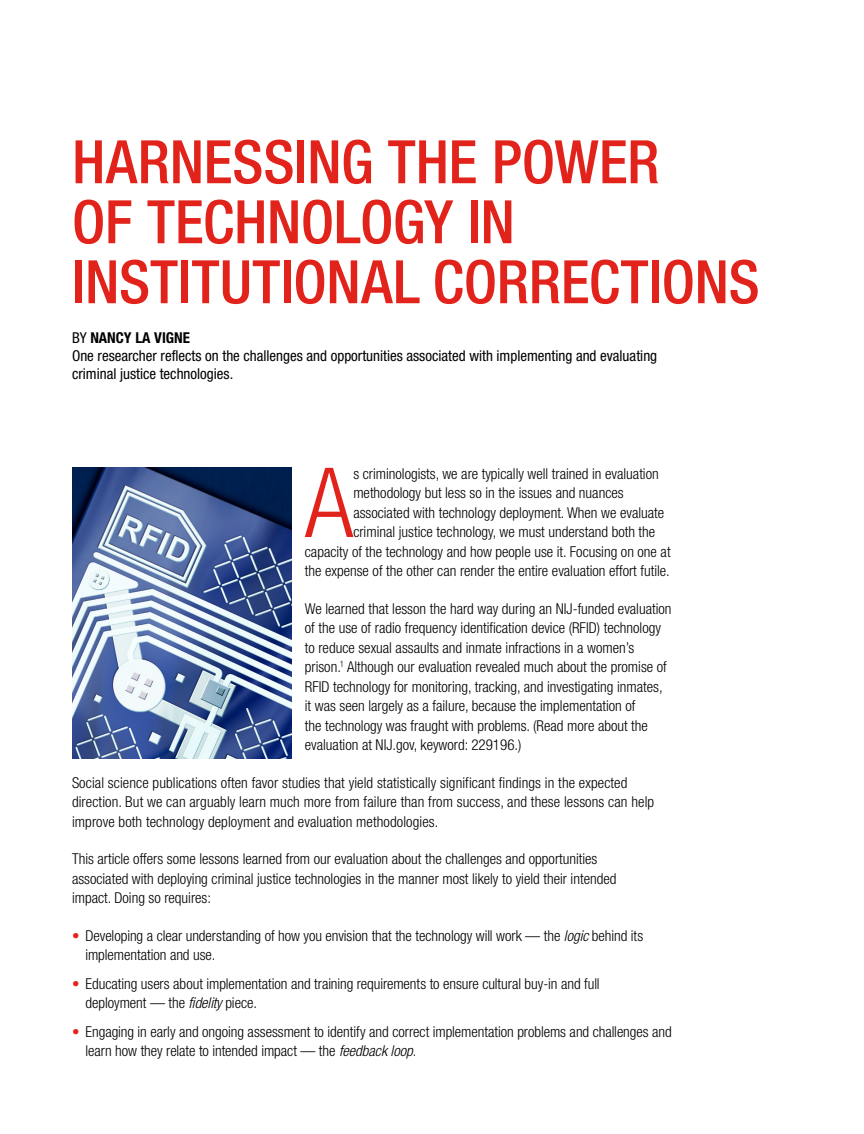
<style>
.page{position:relative;width:864px;height:1134px;background:#fff}
.page>*{position:absolute;margin:0;border:0;box-sizing:border-box;transform-origin:0 0}
.t1{font:300 condensed 96.9px "Helvetica Neue LT Std";color:#e2231b}
.t2{font:500 condensed 60px/60px "Helvetica Neue LT Std";letter-spacing:-.005em;color:#e2231b}
.t3{font:300 condensed 15px/19.5px "Helvetica Neue LT Std";color:#000}
.t4{font:condensed 15px/18px "Helvetica Neue LT Std";color:#000}
.s1{font-weight:700}
.s2{color:#e2231b}
.s3{font-style:italic}
</style>
<div class="page">
<img style="left:72px;top:468px;width:219px;height:290px">
<h2 class="t2" style="left:72px;top:131px;width:689px">HARNESSING THE POWER<br>OF TECHNOLOGY IN<br>INSTITUTIONAL CORRECTIONS</h2>
<p class="t4" style="left:72px;top:329px;width:587px">BY <span class="s1">NANCY LA VIGNE<br></span>One researcher reflects on the challenges and opportunities associated with implementing and evaluating criminal justice technologies.</p>
<h1 class="t1" style="left:305px;top:447px;width:50px">A</h1>
<p class="t3" style="left:353px;top:463px;width:307px">s criminologists, we are typically well trained in evaluation</p>
<p class="t3" style="left:353px;top:483px;width:272px">methodology but less so in the issues and nuances</p>
<p class="t3" style="left:353px;top:502px;width:312px">associated with technology deployment. When we evaluate</p>
<p class="t3" style="left:353px;top:522px;width:303px">criminal justice technology, we must understand both the</p>
<p class="t3" style="left:305px;top:541px;width:367px">capacity of the technology and how people use it. Focusing on one at</p>
<p class="t3" style="left:305px;top:561px;width:367px">the expense of the other can render the entire evaluation effort futile.</p>
<p class="t3" style="left:305px;top:598px;width:368px">We learned that lesson the hard way during an NIJ-funded evaluation of the use of radio frequency identification device (RFID) technology to reduce sexual assaults and inmate infractions in a women’s prison.<sup>1</sup> Although our evaluation revealed much about the promise of RFID technology for monitoring, tracking, and investigating inmates, it was seen largely as a failure, because the implementation of<br>the technology was fraught with problems. (Read more about the evaluation at NIJ.gov, keyword: 229196.)</p>
<p class="t3" style="left:72px;top:772px;width:584px">Social science publications often favor studies that yield statistically significant findings in the expected direction. But we can arguably learn much more from failure than from success, and these lessons can help improve both technology deployment and evaluation methodologies.</p>
<p class="t3" style="left:72px;top:849px;width:546px">This article offers some lessons learned from our evaluation about the challenges and opportunities associated with deploying criminal justice technologies in the manner most likely to yield their intended impact. Doing so requires:</p>
<p class="t3" style="left:86px;top:925px;width:559px;text-indent:-14px"><span class="s2">•</span> Developing a clear understanding of how you envision that the technology will work — the <span class="s3">logic</span> behind its implementation and use.</p>
<p class="t3" style="left:86px;top:973px;width:516px;text-indent:-14px"><span class="s2">•</span> Educating users about implementation and training requirements to ensure cultural buy-in and full deployment — the <span class="s3">fidelity</span> piece.</p>
<p class="t3" style="left:86px;top:1021px;width:588px;text-indent:-14px"><span class="s2">•</span> Engaging in early and ongoing assessment to identify and correct implementation problems and challenges and learn how they relate to intended impact — the <span class="s3">feedback loop</span>.</p>
</div>
